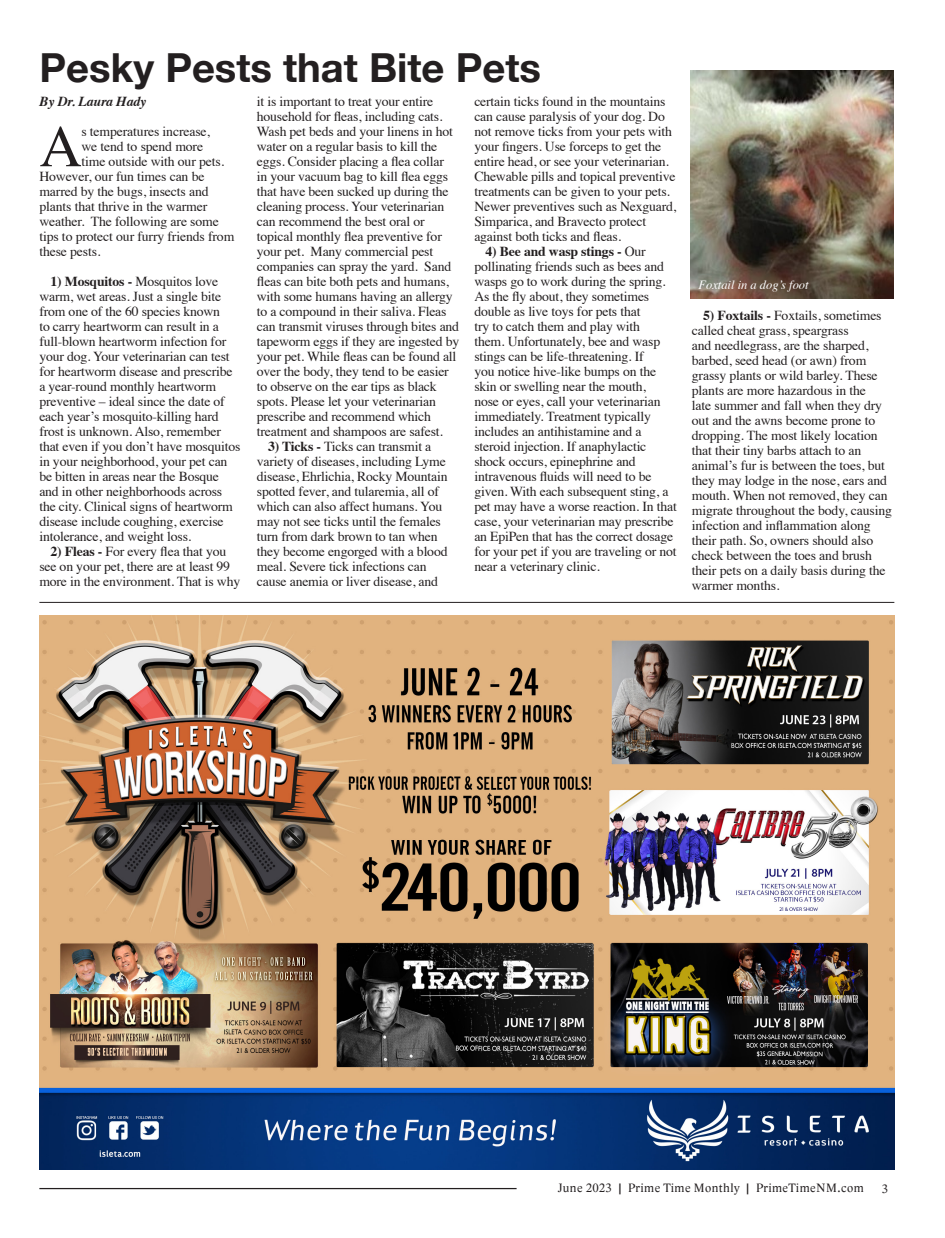
<style>
.page{position:relative;width:945px;height:1238px;background:#fff}
.page>*{position:absolute;margin:0;border:0;box-sizing:border-box;transform-origin:0 0}
.body-dropcap_1_chara{font:59.12px "Times";color:#231f20}
.Headline_A{font:700 40px "Helvetica Neue";color:#231f20}
.Body_Copy{font:13.75px/15px "Times";letter-spacing:-.015em;color:#231f20}
.body-dropcap_1_chara-2{font:13.75px "Times";letter-spacing:-.01em;color:#231f20}
.Body_Copy-2{font:italic 700 13.75px "Times";letter-spacing:-.01em;color:#231f20}
.t1{font:12.5px "Lido STFCE";letter-spacing:.04em;color:#231f20}
.captions{font:italic 12.5px "Times";color:#fff}
.s1{font-weight:700}
</style>
<div class="page">
<hr style="left:39px;top:1187px;width:478px;height:2px;background:#231f20">
<img style="left:39px;top:615px;width:855px;height:554px">
<img style="left:690px;top:71px;width:204px;height:227px">
<hr style="left:39px;top:602px;width:855px;height:1px;background:#231f20">
<p class="Headline_A" style="left:39px;top:36px;width:503px">Pesky Pests that Bite Pets</p>
<p class="Body_Copy-2" style="left:39px;top:89px;width:109px">By Dr. Laura Hady</p>
<p class="body-dropcap_1_chara" style="left:39px;top:91px;width:44px">A</p>
<p class="body-dropcap_1_chara-2" style="left:81px;top:119px;width:130px">s temperatures increase,</p>
<p class="body-dropcap_1_chara-2" style="left:81px;top:134px;width:123px">we tend to spend more</p>
<p class="body-dropcap_1_chara-2" style="left:81px;top:149px;width:144px">time outside with our pets.</p>
<p class="body-dropcap_1_chara-2" style="left:39px;top:164px;width:167px">However, our fun times can be</p>
<p class="body-dropcap_1_chara-2" style="left:39px;top:179px;width:171px">marred by the bugs, insects and</p>
<p class="body-dropcap_1_chara-2" style="left:39px;top:194px;width:169px">plants that thrive in the warmer</p>
<p class="body-dropcap_1_chara-2" style="left:39px;top:209px;width:181px">weather. The following are some</p>
<p class="body-dropcap_1_chara-2" style="left:39px;top:224px;width:197px">tips to protect our furry friends from</p>
<p class="body-dropcap_1_chara-2" style="left:39px;top:239px;width:63px">these pests.</p>
<p class="Body_Copy" style="left:39px;top:273px;width:203px;text-indent:11px"><span class="s1">1) Mosquitos -</span> Mosquitos love warm, wet areas. Just a single bite from one of the 60 species known<br>to carry heartworm can result in a full-blown heartworm infection for your dog. Your veterinarian can test for heartworm disease and prescribe a year-round monthly heartworm preventive – ideal since the date of each year’s mosquito-killing hard frost is unknown. Also, remember that even if you don’t have mosquitos in your neighborhood, your pet can be bitten in areas near the Bosque and in other neighborhoods across the city. Clinical signs of heartworm disease include coughing, exercise intolerance, and weight loss.</p>
<p class="Body_Copy" style="left:39px;top:543px;width:202px;text-indent:11px"><span class="s1">2) Fleas -</span> For every flea that you see on your pet, there are at least 99 more in the environment. That is why</p>
<p class="Body_Copy" style="left:257px;top:93px;width:204px">it is important to treat your entire household for fleas, including cats.<br>Wash pet beds and your linens in hot water on a regular basis to kill the eggs. Consider placing a flea collar<br>in your vacuum bag to kill flea eggs that have been sucked up during the cleaning process. Your veterinarian can recommend the best oral or topical monthly flea preventive for your pet. Many commercial pest companies can spray the yard. Sand fleas can bite both pets and humans, with some humans having an allergy to a compound in their saliva. Fleas can transmit viruses through bites and tapeworm eggs if they are ingested by your pet. While fleas can be found all over the body, they tend to be easier to observe on the ear tips as black spots. Please let your veterinarian prescribe and recommend which treatment and shampoos are safest.</p>
<p class="Body_Copy" style="left:257px;top:438px;width:192px;text-indent:11px"><span class="s1">3) Ticks -</span> Ticks can transmit a variety of diseases, including Lyme disease, Ehrlichia, Rocky Mountain spotted fever, and tularemia, all of which can also affect humans. You may not see ticks until the females turn from dark brown to tan when they become engorged with a blood meal. Severe tick infections can cause anemia or liver disease, and</p>
<p class="Body_Copy" style="left:474px;top:93px;width:204px">certain ticks found in the mountains can cause paralysis of your dog. Do not remove ticks from your pets with your fingers. Use forceps to get the entire head, or see your veterinarian.<br>Chewable pills and topical preventive treatments can be given to your pets.<br>Newer preventives such as Nexguard, Simparica, and Bravecto protect against both ticks and fleas.</p>
<p class="Body_Copy" style="left:474px;top:243px;width:204px;text-indent:11px"><span class="s1">4) Bee and wasp stings -</span> Our pollinating friends such as bees and wasps go to work during the spring.<br>As the fly about, they sometimes double as live toys for pets that<br>try to catch them and play with<br>them. Unfortunately, bee and wasp stings can be life-threatening. If<br>you notice hive-like bumps on the skin or swelling near the mouth,<br>nose or eyes, call your veterinarian immediately. Treatment typically includes an antihistamine and a steroid injection. If anaphylactic shock occurs, epinephrine and intravenous fluids will need to be given. With each subsequent sting, a pet may have a worse reaction. In that case, your veterinarian may prescribe an EpiPen that has the correct dosage for your pet if you are traveling or not near a veterinary clinic.</p>
<p class="captions" style="left:698px;top:274px;width:112px">Foxtail in a dog’s foot</p>
<p class="Body_Copy" style="left:692px;top:307px;width:202px;text-indent:11px"><span class="s1">5) Foxtails -</span> Foxtails, sometimes called cheat grass, speargrass<br>and needlegrass, are the sharped, barbed, seed head (or awn) from grassy plants or wild barley. These plants are more hazardous in the<br>late summer and fall when they dry out and the awns become prone to dropping. The most likely location that their tiny barbs attach to an animal’s fur is between the toes, but they may lodge in the nose, ears and mouth. When not removed, they can migrate throughout the body, causing infection and inflammation along their path. So, owners should also check between the toes and brush their pets on a daily basis during the warmer months.</p>
<p class="t1" style="left:558px;top:1179px;width:308px">June 2023 | Prime Time Monthly | PrimeTimeNM.com</p>
<p class="t1" style="left:882px;top:1181px;width:8px">3</p>
</div>
